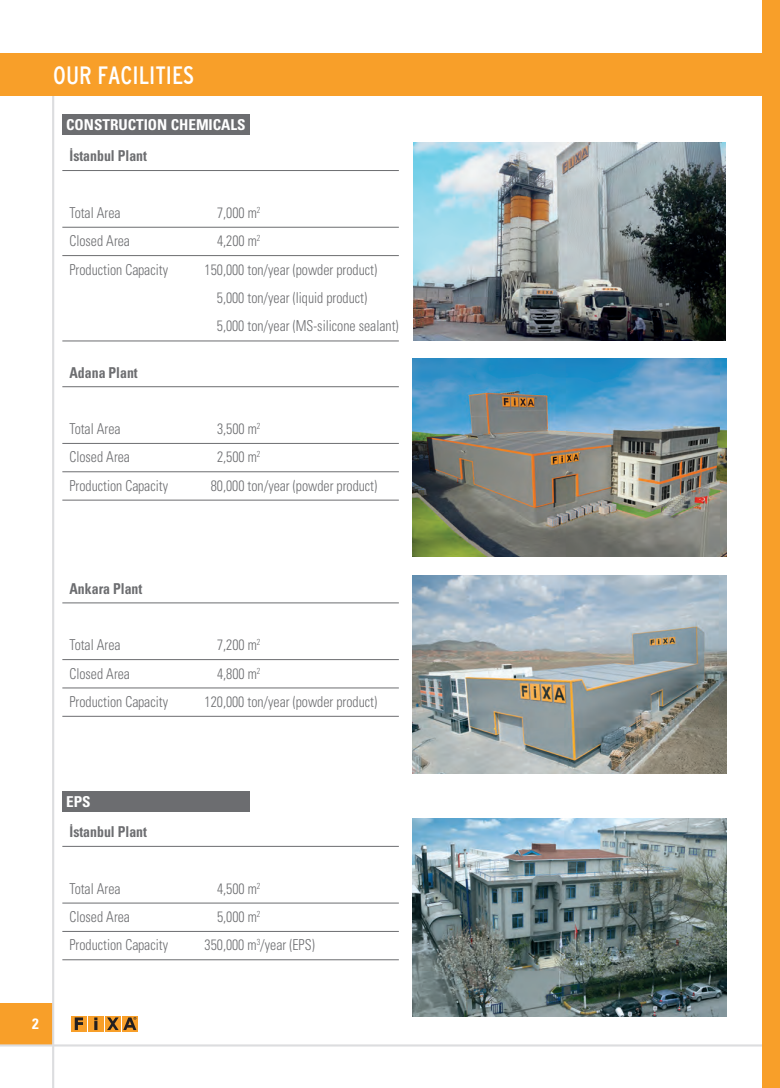
<style>
.page{position:relative;width:780px;height:1088px;background:#fff}
.page>*{position:absolute;margin:0;border:0;box-sizing:border-box;transform-origin:0 0}
.t1{font:condensed 25px "Interstate";color:#fff}
.t2{font:15px/28.2px "Univers Cond Light Tr";color:#6c6d70;scale:.92 1}
.t3{font:15px "Univers Cond Bd Tr";color:#6c6d70;scale:.92 1}
.t4{font:15px "Univers Cond Bd Tr";color:#fff}
</style>
<div class="page">
<div style="left:0;top:1003px;width:53px;height:42px;background:#f89f29"></div>
<hr style="left:0;top:1044px;width:762px;height:2px;background:#dcdddf">
<hr style="left:52px;top:67px;width:2px;height:1021px;background:#dcdddf">
<div style="left:71px;top:1016px;width:16px;height:16px;background:#f89f29"></div>
<svg style="left:75px;top:1017px;width:8px;height:13px"></svg>
<div style="left:88px;top:1016px;width:16px;height:16px;background:#f89f29"></div>
<svg style="left:94px;top:1017px;width:3px;height:13px"></svg>
<div style="left:105px;top:1016px;width:16px;height:16px;background:#f89f29"></div>
<div style="left:122px;top:1016px;width:16px;height:16px;background:#f89f29"></div>
<svg style="left:107px;top:1017px;width:29px;height:13px"></svg>
<div style="left:0;top:53px;width:762px;height:43px;background:#f89f29"></div>
<img style="left:414px;top:143px;width:311px;height:198px">
<div style="left:762px;top:0;width:18px;height:1088px;background:#f89f29"></div>
<div style="left:62px;top:114px;width:188px;height:21px;background:#6c6d70"></div>
<div style="left:62px;top:791px;width:188px;height:21px;background:#6c6d70"></div>
<img style="left:412px;top:359px;width:314px;height:198px">
<img style="left:412px;top:575px;width:314px;height:198px">
<img style="left:412px;top:818px;width:314px;height:198px">
<hr style="left:62px;top:341px;width:337px;height:1px;background:#6c6d70">
<hr style="left:62px;top:500px;width:337px;height:1px;background:#6c6d70">
<hr style="left:62px;top:716px;width:337px;height:1px;background:#6c6d70">
<hr style="left:62px;top:959px;width:337px;height:1px;background:#6c6d70">
<hr style="left:62px;top:255px;width:337px;height:1px;background:#6c6d70">
<hr style="left:62px;top:471px;width:337px;height:1px;background:#6c6d70">
<hr style="left:62px;top:688px;width:337px;height:1px;background:#6c6d70">
<hr style="left:62px;top:931px;width:337px;height:1px;background:#6c6d70">
<hr style="left:62px;top:227px;width:337px;height:1px;background:#6c6d70">
<hr style="left:62px;top:443px;width:337px;height:1px;background:#6c6d70">
<hr style="left:62px;top:659px;width:337px;height:1px;background:#6c6d70">
<hr style="left:62px;top:903px;width:337px;height:1px;background:#6c6d70">
<hr style="left:62px;top:170px;width:337px;height:1px;background:#6c6d70">
<hr style="left:62px;top:386px;width:337px;height:1px;background:#6c6d70">
<hr style="left:62px;top:602px;width:337px;height:1px;background:#6c6d70">
<hr style="left:62px;top:846px;width:337px;height:1px;background:#6c6d70">
<h1 class="t1" style="left:53px;top:61px;width:143px">OUR FACILITIES</h1>
<p class="t4" style="left:66px;top:115px;width:181px">CONSTRUCTION CHEMICALS</p>
<p class="t3" style="left:69px;top:147px;width:86px">‹stanbul Plant</p>
<p class="t2" style="left:69px;top:198px;width:57px">Total Area</p>
<p class="t2" style="left:217px;top:198px;width:49px">7,000 m<sup>2</sup></p>
<p class="t2" style="left:69px;top:227px;width:67px">Closed Area</p>
<p class="t2" style="left:217px;top:227px;width:49px">4,200 m<sup>2</sup></p>
<p class="t2" style="left:69px;top:255px;width:109px">Production Capacity</p>
<p class="t2" style="left:217px;top:255px;width:199px;text-indent:-12px">150,000 ton/year (powder product)<br>5,000 ton/year (liquid product)<br>5,000 ton/year (MS-silicone sealant)</p>
<p class="t3" style="left:69px;top:363px;width:76px">Adana Plant</p>
<p class="t2" style="left:69px;top:414px;width:57px">Total Area</p>
<p class="t2" style="left:217px;top:414px;width:49px">3,500 m<sup>2</sup></p>
<p class="t2" style="left:69px;top:443px;width:67px">Closed Area</p>
<p class="t2" style="left:217px;top:443px;width:49px">2,500 m<sup>2</sup></p>
<p class="t2" style="left:69px;top:471px;width:109px">Production Capacity</p>
<p class="t2" style="left:211px;top:471px;width:182px">80,000 ton/year (powder product)</p>
<p class="t3" style="left:69px;top:579px;width:81px">Ankara Plant</p>
<p class="t2" style="left:69px;top:631px;width:57px">Total Area</p>
<p class="t2" style="left:217px;top:631px;width:49px">7,200 m<sup>2</sup></p>
<p class="t2" style="left:69px;top:659px;width:67px">Closed Area</p>
<p class="t2" style="left:217px;top:659px;width:49px">4,800 m<sup>2</sup></p>
<p class="t2" style="left:69px;top:687px;width:109px">Production Capacity</p>
<p class="t2" style="left:204px;top:687px;width:189px">120,000 ton/year (powder product)</p>
<p class="t4" style="left:32px;top:1014px;width:8px">2</p>
<p class="t4" style="left:66px;top:792px;width:26px">EPS</p>
<p class="t3" style="left:69px;top:823px;width:86px">‹stanbul Plant</p>
<p class="t2" style="left:69px;top:874px;width:57px">Total Area</p>
<p class="t2" style="left:217px;top:874px;width:49px">4,500 m<sup>2</sup></p>
<p class="t2" style="left:69px;top:902px;width:67px">Closed Area</p>
<p class="t2" style="left:217px;top:902px;width:49px">5,000 m<sup>2</sup></p>
<p class="t2" style="left:69px;top:931px;width:109px">Production Capacity</p>
<p class="t2" style="left:204px;top:931px;width:121px">350,000 m<sup>3</sup>/year (EPS)</p>
</div>
